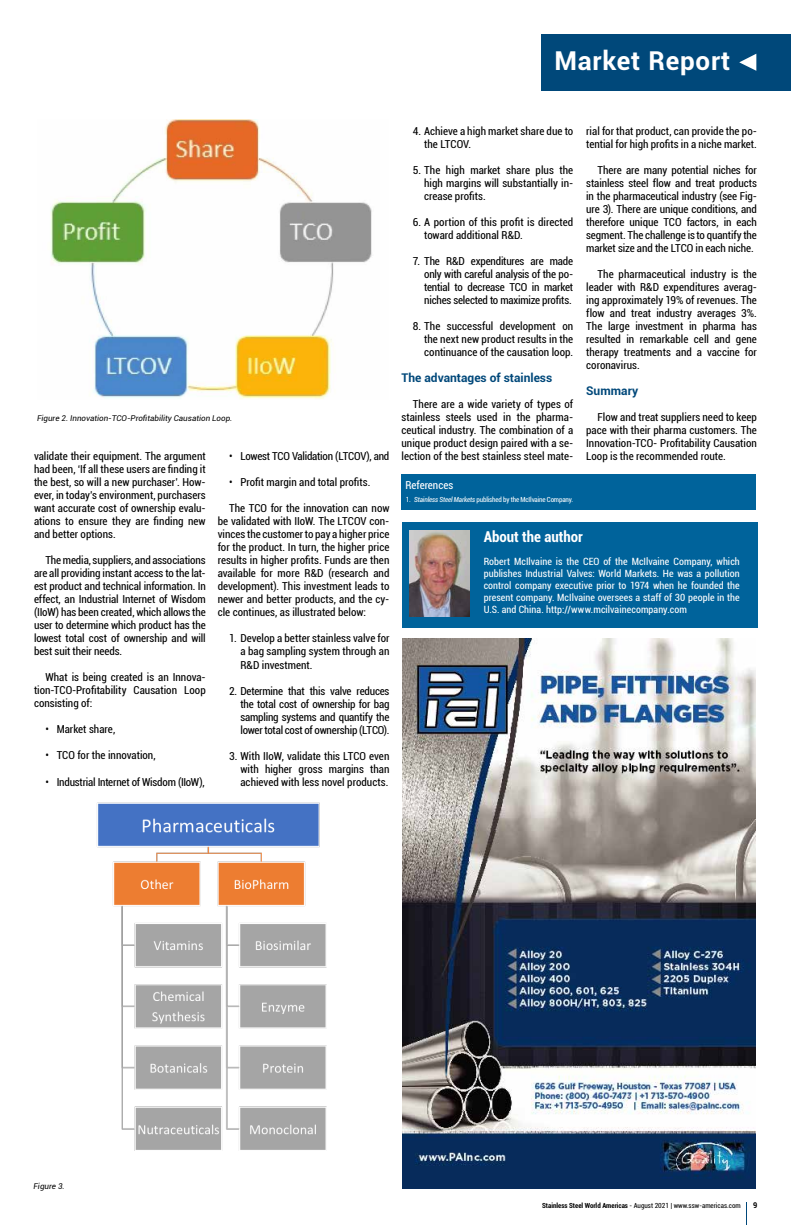
<style>
.page{position:relative;width:791px;height:1225px;background:#fff}
.page>*{position:absolute;margin:0;border:0;box-sizing:border-box;transform-origin:0 0}
.t1{font:700 26px "Roboto";letter-spacing:.03em;color:#fff}
.t2{font:700 condensed 15px "Roboto";color:#fff}
.t3{font:700 12px "Roboto";color:#00487a}
.t4{font:condensed 11px/13px "Roboto";color:#000;text-align:justify}
.t5{font:condensed 11px "Roboto";letter-spacing:-.02em;color:#000}
.t6{font:condensed 11px "Roboto";color:#fff}
.t7{font:condensed 10px/12px "Roboto";letter-spacing:.005em;color:#fff;text-align:justify}
.t8{font:italic 8px "Roboto";color:#000}
.t9{font:700 condensed 8px "Roboto";color:#000}
.t10{font:condensed 7px "Roboto";color:#000}
.t11{font:condensed 7px "Roboto";letter-spacing:-.02em;color:#fff}
.s1{font-style:italic}
.s2{font-weight:700}
</style>
<div class="page">
<svg style="left:746px;top:1202px;width:1px;height:23px"></svg>
<div style="left:541px;top:34px;width:250px;height:56px;background:#00487a"></div>
<svg style="left:739px;top:54px;width:17px;height:17px"></svg>
<div style="left:401px;top:474px;width:355px;height:35px;background:#00639b"></div>
<div style="left:402px;top:522px;width:355px;height:105px;background:#00639b"></div>
<img style="left:410px;top:531px;width:59px;height:86px">
<img style="left:403px;top:638px;width:352px;height:550px">
<img style="left:97px;top:802px;width:230px;height:348px">
<img style="left:50px;top:119px;width:322px;height:280px">
<h1 class="t1" style="left:554px;top:42px;width:177px">Market Report</h1>
<p class="t8" style="left:37px;top:413px;width:197px">Figure 2. Innovation-TCO-Profitability Causation Loop.</p>
<p class="t4" style="left:34px;top:449px;width:173px">validate their equipment. The argument had been, ‘If all these users are finding it the best, so will a new purchaser’. How&shy;ever, in today’s environment, purchasers want accurate cost of ownership evalu&shy;ations to ensure they are finding new and better options.</p>
<p class="t4" style="left:34px;top:553px;width:173px;text-indent:11px">The media, suppliers, and associations are all providing instant access to the lat&shy;est product and technical information. In effect, an Industrial Internet of Wisdom (IIoW) has been created, which allows the user to determine which product has the lowest total cost of ownership and will best suit their needs.</p>
<p class="t4" style="left:34px;top:670px;width:173px;text-indent:11px">What is being created is an Innova&shy;tion-TCO-Profitability Causation Loop consisting of:</p>
<p class="t4" style="left:45px;top:722px;width:71px">• Market share,</p>
<p class="t4" style="left:45px;top:748px;width:112px">• TCO for the innovation,</p>
<p class="t5" style="left:45px;top:774px;width:161px">• Industrial Internet of Wisdom (IIoW),</p>
<p class="t5" style="left:229px;top:449px;width:162px">• Lowest TCO Validation (LTCOV), and</p>
<p class="t4" style="left:229px;top:475px;width:143px">• Profit margin and total profits.</p>
<p class="t4" style="left:218px;top:501px;width:173px;text-indent:11px">The TCO for the innovation can now be validated with IIoW. The LTCOV con&shy;vinces the customer to pay a higher price for the product. In turn, the higher price results in higher profits. Funds are then available for more R&amp;D (research and development). This investment leads to newer and better products, and the cy&shy;cle continues, as illustrated below:</p>
<p class="t4" style="left:240px;top:631px;width:151px;text-indent:-11px">1. Develop a better stainless valve for a bag sampling system through an R&amp;D investment.</p>
<p class="t4" style="left:240px;top:683px;width:151px;text-indent:-11px">2. Determine that this valve reduces the total cost of ownership for bag sampling systems and quantify the lower total cost of ownership (LTCO).</p>
<p class="t4" style="left:240px;top:749px;width:151px;text-indent:-11px">3. With IIoW, validate this LTCO even with higher gross margins than achieved with less novel products.</p>
<p class="t4" style="left:424px;top:124px;width:151px;text-indent:-11px">4. Achieve a high market share due to the LTCOV.</p>
<p class="t4" style="left:424px;top:163px;width:151px;text-indent:-11px">5. The high market share plus the high margins will substantially in&shy;crease profits.</p>
<p class="t4" style="left:424px;top:215px;width:151px;text-indent:-11px">6. A portion of this profit is directed toward additional R&amp;D.</p>
<p class="t4" style="left:424px;top:254px;width:151px;text-indent:-11px">7. The R&amp;D expenditures are made only with careful analysis of the po&shy;tential to decrease TCO in market niches selected to maximize profits.</p>
<p class="t4" style="left:424px;top:319px;width:151px;text-indent:-11px">8. The successful development on the next new product results in the continuance of the causation loop.</p>
<p class="t3" style="left:401px;top:369px;width:152px">The advantages of stainless</p>
<p class="t4" style="left:401px;top:397px;width:173px;text-indent:11px">There are a wide variety of types of stainless steels used in the pharma&shy;ceutical industry. The combination of a unique product design paired with a se&shy;lection of the best stainless steel mate-</p>
<p class="t6" style="left:405px;top:477px;width:49px">References</p>
<p class="t11" style="left:406px;top:494px;width:169px">1. <span class="s1">Stainless Steel Markets</span> published by the McIlvaine Company.</p>
<p class="t4" style="left:586px;top:124px;width:172px">rial for that product, can provide the po&shy;tential for high profits in a niche market.</p>
<p class="t4" style="left:586px;top:163px;width:172px;text-indent:11px">There are many potential niches for stainless steel flow and treat products in the pharmaceutical industry (see Fig&shy;ure 3). There are unique conditions, and therefore unique TCO factors, in each segment. The challenge is to quantify the market size and the LTCO in each niche.</p>
<p class="t4" style="left:586px;top:267px;width:172px;text-indent:11px">The pharmaceutical industry is the leader with R&amp;D expenditures averag&shy;ing approximately 19% of revenues. The flow and treat industry averages 3%.<br>The large investment in pharma has resulted in remarkable cell and gene therapy treatments and a vaccine for coronavirus.</p>
<p class="t3" style="left:586px;top:382px;width:54px">Summary</p>
<p class="t4" style="left:586px;top:410px;width:172px;text-indent:11px">Flow and treat suppliers need to keep pace with their pharma customers. The Innovation-TCO- Profitability Causation Loop is the recommended route.</p>
<h2 class="t2" style="left:484px;top:526px;width:101px">About the author</h2>
<p class="t7" style="left:484px;top:555px;width:258px">Robert McIlvaine is the CEO of the McIlvaine Company, which publishes Industrial Valves: World Markets. He was a pollution control company executive prior to 1974 when he founded the present company. McIlvaine oversees a staff of 30 people in the U.S. and China. http://www.mcilvainecompany.com</p>
<p class="t8" style="left:34px;top:1180px;width:33px">Figure 3.</p>
<p class="t10" style="left:542px;top:1200px;width:200px"><span class="s2">Stainless Steel World Americas</span> - August 2021 | www.ssw-americas.com</p>
<p class="t9" style="left:753px;top:1199px;width:6px">9</p>
</div>
